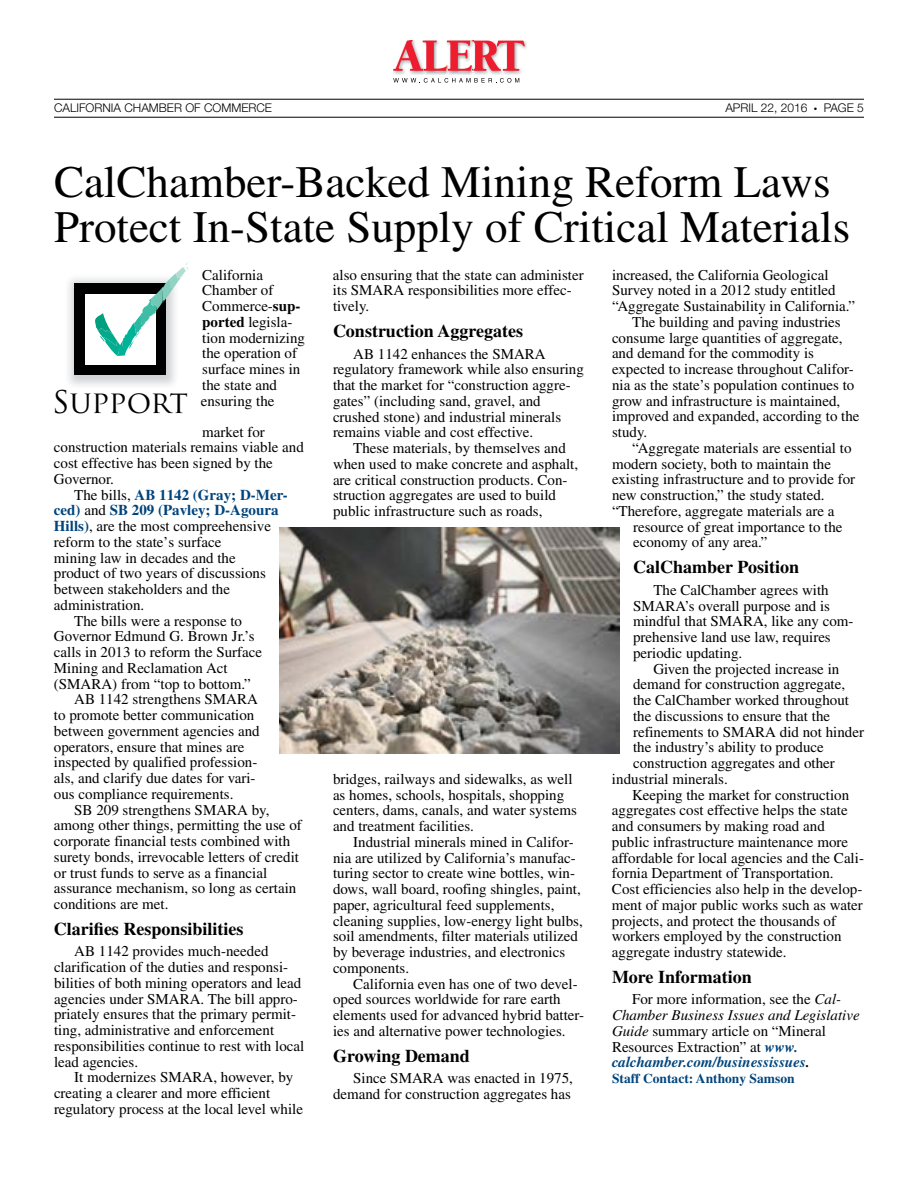
<style>
.page{position:relative;width:918px;height:1188px;background:#fff}
.page>*{position:absolute;margin:0;border:0;box-sizing:border-box;transform-origin:0 0}
.t1{font:45px/45px "Times";color:#000}
.t2{font:700 18px "Times";color:#000}
.t3{font:15px/15.8px "Times";color:#000}
.t4{font:700 15px "Times";color:#00447c}
.t5{font:700 13.5px "Times";color:#00447c}
.t6{font:300 12px "Helvetica Neue LT Std";color:#000}
.s1{font-weight:700}
.s2{font-style:italic}
.s3{font-weight:700;font-style:italic;color:#00447c}
.s4{font-weight:700;font-style:italic}
.s5{font-family:"Trajan Pro";font-size:30.45px}
.s6{font-weight:400;color:#000}
.s7{font-weight:700;color:#00447c}
</style>
<div class="page">
<hr style="left:54px;top:99px;width:810px;height:1px;background:#000">
<hr style="left:54px;top:117px;width:810px;height:1px;background:#000">
<img style="left:426px;top:72px;width:21px;height:2px">
<img style="left:503px;top:41px;width:23px;height:33px">
<img style="left:393px;top:72px;width:33px;height:2px">
<img style="left:474px;top:72px;width:29px;height:2px">
<img style="left:447px;top:72px;width:27px;height:2px">
<svg style="left:393px;top:40px;width:132px;height:32px"></svg>
<svg style="left:393px;top:78px;width:126px;height:5px"></svg>
<img style="left:68px;top:278px;width:107px;height:107px">
<div style="left:85px;top:294px;width:70px;height:70px;background:#fff"></div>
<svg style="left:95px;top:262px;width:94px;height:94px"></svg>
<img style="left:280px;top:527px;width:340px;height:227px">
<p class="t6" style="left:54px;top:101px;width:220px">CALIFORNIA CHAMBER OF COMMERCE</p>
<p class="t6" style="left:725px;top:101px;width:84px">APRIL 22, 2016</p>
<p class="t6" style="left:814px;top:101px;width:51px">● PAGE 5</p>
<h1 class="t1" style="left:54px;top:159px;width:798px">CalChamber-Backed Mining Reform Laws<br>Protect In-State Supply of Critical Materials</h1>
<p class="t3" style="left:202px;top:267px;width:104px">California<br>Chamber of<br>Commerce-<span class="s1">sup&shy;ported</span> legisla&shy;tion modernizing the operation of surface mines in the state and</p>
<p class="t3" style="left:333px;top:267px;width:252px">also ensuring that the state can administer its SMARA responsibilities more effec&shy;tively.</p>
<p class="t3" style="left:612px;top:267px;width:218px">increased, the California Geological</p>
<p class="t3" style="left:612px;top:282px;width:225px">Survey noted in a 2012 study entitled</p>
<p class="t3" style="left:612px;top:298px;width:245px">“Aggregate Sustainability in California.”</p>
<p class="t3" style="left:632px;top:314px;width:210px">The building and paving industries</p>
<p class="t3" style="left:612px;top:330px;width:232px">consume large quantities of aggregate,</p>
<p class="t3" style="left:612px;top:345px;width:204px">and demand for the commodity is</p>
<p class="t3" style="left:612px;top:361px;width:243px">expected to increase throughout Califor-</p>
<p class="t3" style="left:612px;top:377px;width:244px">nia as the state’s population continues to</p>
<p class="t3" style="left:612px;top:393px;width:230px">grow and infrastructure is maintained,</p>
<p class="t3" style="left:612px;top:408px;width:249px">improved and expanded, according to the</p>
<p class="t3" style="left:612px;top:424px;width:37px">study.</p>
<p class="t3" style="left:632px;top:440px;width:221px">“Aggregate materials are essential to</p>
<p class="t3" style="left:612px;top:456px;width:221px">modern society, both to maintain the</p>
<p class="t3" style="left:612px;top:471px;width:245px">existing infrastructure and to provide for</p>
<p class="t3" style="left:612px;top:487px;width:214px">new construction,” the study stated.</p>
<p class="t3" style="left:612px;top:503px;width:224px">“Therefore, aggregate materials are a</p>
<p class="t3" style="left:633px;top:519px;width:211px">resource of great importance to the</p>
<p class="t3" style="left:633px;top:534px;width:136px">economy of any area.”</p>
<p class="t2" style="left:633px;top:556px;width:168px">CalChamber Position</p>
<p class="t3" style="left:633px;top:582px;width:222px;text-indent:20px">The CalChamber agrees with<br>SMARA’s overall purpose and is mindful that SMARA, like any com&shy;prehensive land use law, requires periodic updating.</p>
<p class="t3" style="left:653px;top:661px;width:188px">Given the projected increase in</p>
<p class="t3" style="left:633px;top:676px;width:214px">demand for construction aggregate,</p>
<p class="t3" style="left:633px;top:692px;width:217px">the CalChamber worked throughout</p>
<p class="t3" style="left:633px;top:708px;width:199px">the discussions to ensure that the</p>
<p class="t3" style="left:633px;top:724px;width:232px">refinements to SMARA did not hinder</p>
<p class="t3" style="left:633px;top:739px;width:192px">the industry’s ability to produce</p>
<p class="t3" style="left:633px;top:755px;width:203px">construction aggregates and other</p>
<p class="t3" style="left:612px;top:771px;width:117px">industrial minerals.</p>
<p class="t3" style="left:632px;top:787px;width:218px">Keeping the market for construction</p>
<p class="t3" style="left:612px;top:802px;width:237px">aggregates cost effective helps the state</p>
<p class="t3" style="left:612px;top:818px;width:214px">and consumers by making road and</p>
<p class="t3" style="left:612px;top:834px;width:238px">public infrastructure maintenance more</p>
<p class="t3" style="left:612px;top:850px;width:254px">affordable for local agencies and the Cali-</p>
<p class="t3" style="left:612px;top:865px;width:223px">fornia Department of Transportation.</p>
<p class="t3" style="left:612px;top:881px;width:252px">Cost efficiencies also help in the develop-</p>
<p class="t3" style="left:612px;top:897px;width:252px">ment of major public works such as water</p>
<p class="t3" style="left:612px;top:913px;width:226px">projects, and protect the thousands of</p>
<p class="t3" style="left:612px;top:928px;width:231px">workers employed by the construction</p>
<p class="t3" style="left:612px;top:944px;width:176px">aggregate industry statewide.</p>
<p class="t2" style="left:612px;top:966px;width:141px">More Information</p>
<p class="t3" style="left:612px;top:991px;width:249px;text-indent:20px">For more information, see the <span class="s2">Cal-Chamber Business Issues and Legislative Guide</span> summary article on “Mineral Resources Extraction” at <span class="s3">www. calchamber.com/businessissues</span><span class="s4">.</span></p>
<p class="t5" style="left:612px;top:1071px;width:184px">Staff Contact: Anthony Samson</p>
<p class="t2" style="left:333px;top:320px;width:192px">Construction Aggregates</p>
<p class="t3" style="left:333px;top:346px;width:252px;text-indent:20px">AB 1142 enhances the SMARA regulatory framework while also ensuring that the market for “construction aggre&shy;gates” (including sand, gravel, and crushed stone) and industrial minerals remains viable and cost effective.</p>
<p class="t3" style="left:333px;top:440px;width:247px;text-indent:20px">These materials, by themselves and when used to make concrete and asphalt, are critical construction products. Con&shy;struction aggregates are used to build public infrastructure such as roads,</p>
<p class="t3" style="left:202px;top:385px;width:74px;line-height:30.9px;text-indent:-150px"><span class="s5">SUPPORT</span> ensuring the market for</p>
<p class="t3" style="left:54px;top:439px;width:251px">construction materials remains viable and cost effective has been signed by the<br>Governor.</p>
<p class="t4" style="left:74px;top:486px;width:215px"><span class="s6">The bills,</span> AB 1142 (Gray; D-Mer-</p>
<p class="t4" style="left:54px;top:501px;width:226px">ced) <span class="s6">and</span> SB 209 (Pavley; D-Agoura</p>
<p class="t3" style="left:54px;top:518px;width:219px"><span class="s7">Hills)</span>, are the most compreehensive</p>
<p class="t3" style="left:54px;top:534px;width:169px">reform to the state’s surface</p>
<p class="t3" style="left:54px;top:550px;width:183px">mining law in decades and the</p>
<p class="t3" style="left:54px;top:565px;width:213px">product of two years of discussions</p>
<p class="t3" style="left:54px;top:581px;width:178px">between stakeholders and the</p>
<p class="t3" style="left:54px;top:597px;width:92px">administration.</p>
<p class="t3" style="left:74px;top:613px;width:169px">The bills were a response to</p>
<p class="t3" style="left:54px;top:628px;width:202px">Governor Edmund G. Brown Jr.’s</p>
<p class="t3" style="left:54px;top:644px;width:210px">calls in 2013 to reform the Surface</p>
<p class="t3" style="left:54px;top:660px;width:175px">Mining and Reclamation Act</p>
<p class="t3" style="left:54px;top:676px;width:198px">(SMARA) from “top to bottom.”</p>
<p class="t3" style="left:74px;top:691px;width:185px">AB 1142 strengthens SMARA</p>
<p class="t3" style="left:54px;top:707px;width:202px">to promote better communication</p>
<p class="t3" style="left:54px;top:723px;width:207px">between government agencies and</p>
<p class="t3" style="left:54px;top:739px;width:192px">operators, ensure that mines are</p>
<p class="t3" style="left:54px;top:754px;width:205px">inspected by qualified profession-</p>
<p class="t3" style="left:54px;top:770px;width:203px">als, and clarify due dates for vari-</p>
<p class="t3" style="left:54px;top:786px;width:181px">ous compliance requirements.</p>
<p class="t3" style="left:74px;top:802px;width:197px">SB 209 strengthens SMARA by,</p>
<p class="t3" style="left:54px;top:817px;width:249px">among other things, permitting the use of</p>
<p class="t3" style="left:54px;top:833px;width:238px">corporate financial tests combined with</p>
<p class="t3" style="left:54px;top:849px;width:247px">surety bonds, irrevocable letters of credit</p>
<p class="t3" style="left:54px;top:865px;width:215px">or trust funds to serve as a financial</p>
<p class="t3" style="left:54px;top:880px;width:244px">assurance mechanism, so long as certain</p>
<p class="t3" style="left:54px;top:896px;width:116px">conditions are met.</p>
<p class="t2" style="left:54px;top:918px;width:191px">Clarifies Responsibilities</p>
<p class="t3" style="left:54px;top:943px;width:252px;text-indent:20px">AB 1142 provides much-needed clarification of the duties and responsi&shy;bilities of both mining operators and lead agencies under SMARA. The bill appro&shy;priately ensures that the primary permit&shy;ting, administrative and enforcement responsibilities continue to rest with local lead agencies.</p>
<p class="t3" style="left:54px;top:1069px;width:251px;text-indent:20px">It modernizes SMARA, however, by creating a clearer and more efficient regulatory process at the local level while</p>
<p class="t3" style="left:333px;top:771px;width:245px">bridges, railways and sidewalks, as well as homes, schools, hospitals, shopping centers, dams, canals, and water systems and treatment facilities.</p>
<p class="t3" style="left:333px;top:834px;width:251px;text-indent:20px">Industrial minerals mined in Califor&shy;nia are utilized by California’s manufac&shy;turing sector to create wine bottles, win&shy;dows, wall board, roofing shingles, paint, paper, agricultural feed supplements, cleaning supplies, low-energy light bulbs, soil amendments, filter materials utilized by beverage industries, and electronics components.</p>
<p class="t3" style="left:333px;top:976px;width:253px;text-indent:20px">California even has one of two devel&shy;oped sources worldwide for rare earth elements used for advanced hybrid batter&shy;ies and alternative power technologies.</p>
<p class="t2" style="left:333px;top:1045px;width:138px">Growing Demand</p>
<p class="t3" style="left:333px;top:1070px;width:242px;text-align:right">Since SMARA was enacted in 1975, demand for construction aggregates has</p>
</div>
